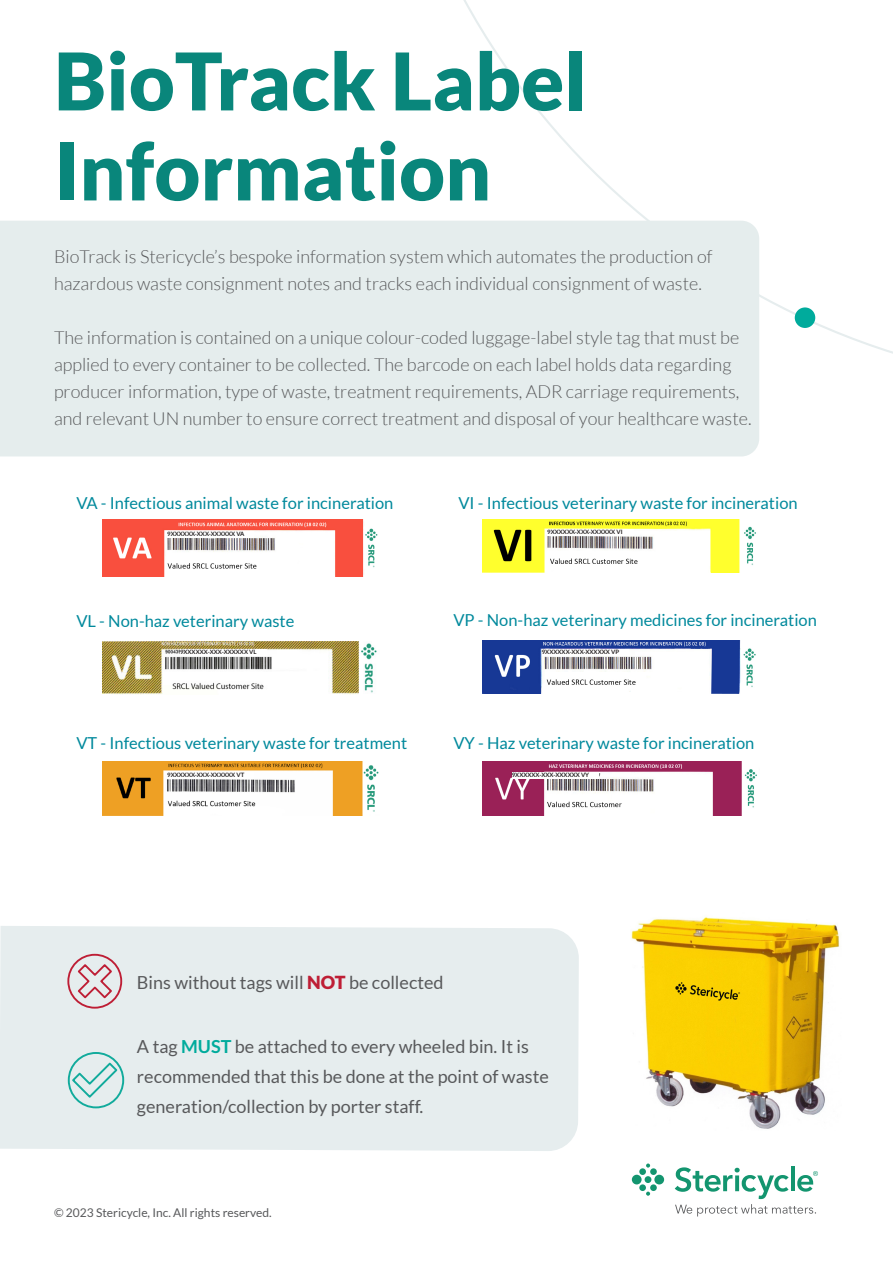
<style>
.page{position:relative;width:893px;height:1263px;background:#fff}
.page>*{position:absolute;margin:0;border:0;box-sizing:border-box;transform-origin:0 0}
.t1{font:900 79.5px "Lato";color:#09867b}
.t2{font:300 18px/27px "Lato";color:#58595b}
.Body_Text_20_26{font:18px/30px "Lato";color:#58595b}
.t3{font:16.5px "Lato";color:#00899c}
.Smallprint_8_11{font:12px "Lato";color:#57585a}
.t4{font:700 6px "Lato";color:#231f20}
.s1{font-weight:900;color:#be1e35}
.s2{font-weight:700;color:#00ab9c}
</style>
<div class="page">
<svg style="left:463px;top:0;width:430px;height:354px"></svg>
<div style="left:795px;top:307px;width:20px;height:21px;background:#00ab9c;border-radius:50%"></div>
<div style="left:0;top:221px;width:759px;height:235px;background:#e5eded"></div>
<img style="left:631px;top:917px;width:209px;height:212px">
<div style="left:0;top:926px;width:579px;height:225px;background:#e6edee"></div>
<svg style="left:76px;top:962px;width:38px;height:38px"></svg>
<div style="left:67px;top:954px;width:55px;height:55px;border:2px solid #be1e35;border-radius:50%"></div>
<hr style="left:791px;top:1166px;width:4px;height:25px;background:#13956f">
<div style="left:654px;top:1175px;width:10px;height:9px;background:#13956f;border-radius:50%"></div>
<div style="left:632px;top:1175px;width:10px;height:9px;background:#13956f;border-radius:50%"></div>
<div style="left:639px;top:1168px;width:7px;height:7px;background:#13956f;border-radius:50%"></div>
<div style="left:650px;top:1168px;width:7px;height:7px;background:#13956f;border-radius:50%"></div>
<div style="left:639px;top:1184px;width:7px;height:7px;background:#13956f;border-radius:50%"></div>
<div style="left:645px;top:1176px;width:6px;height:7px;background:#13956f;border-radius:50%"></div>
<svg style="left:646px;top:1163px;width:4px;height:4px"></svg>
<svg style="left:646px;top:1191px;width:4px;height:5px"></svg>
<div style="left:650px;top:1184px;width:7px;height:7px;background:#13956f;border-radius:50%"></div>
<svg style="left:675px;top:1167px;width:143px;height:49px"></svg>
<img style="left:102px;top:520px;width:276px;height:57px">
<img style="left:482px;top:520px;width:274px;height:52px">
<img style="left:102px;top:641px;width:275px;height:53px">
<img style="left:482px;top:640px;width:274px;height:53px">
<img style="left:102px;top:761px;width:277px;height:55px">
<img style="left:482px;top:761px;width:275px;height:54px">
<div style="left:512px;top:772px;width:86px;height:7px;background:#fff"></div>
<div style="left:542px;top:649px;width:86px;height:6px;background:#fff"></div>
<div style="left:547px;top:529px;width:87px;height:7px;background:#fff"></div>
<div style="left:167px;top:531px;width:87px;height:7px;background:#fff"></div>
<div style="left:180px;top:649px;width:87px;height:7px;background:#fff"></div>
<div style="left:167px;top:772px;width:87px;height:7px;background:#fff"></div>
<svg style="left:70px;top:1061px;width:49px;height:38px;background:#c3e2e0"></svg>
<div style="left:68px;top:1052px;width:56px;height:56px;border:2px solid #12ab9c;border-radius:50%"></div>
<p class="t1" style="left:54px;top:35px;width:534px">BioTrack Label</p>
<p class="t1" style="left:54px;top:125px;width:439px">Information</p>
<p class="t2" style="left:54px;top:243px;width:660px">BioTrack is Stericycle’s bespoke information system which automates the production of hazardous waste consignment notes and tracks each individual consignment of waste.</p>
<p class="t2" style="left:54px;top:324px;width:699px">The information is contained on a unique colour-coded luggage-label style tag that must be applied to every container to be collected. The barcode on each label holds data regarding producer information, type of waste, treatment requirements, ADR carriage requirements, and relevant UN number to ensure correct treatment and disposal of your healthcare waste.</p>
<p class="t3" style="left:76px;top:494px;width:319px">VA - Infectious animal waste for incineration</p>
<p class="t3" style="left:458px;top:494px;width:341px">VI - Infectious veterinary waste for incineration</p>
<p class="t4" style="left:167px;top:531px;width:79px">9XXXXXX-XXX-XXXXXX VA</p>
<p class="t4" style="left:547px;top:528px;width:77px">9XXXXXX-XXX-XXXXXX VI</p>
<p class="t3" style="left:76px;top:612px;width:220px">VL - Non-haz veterinary waste</p>
<p class="t3" style="left:453px;top:611px;width:365px">VP - Non-haz veterinary medicines for incineration</p>
<p class="t4" style="left:180px;top:648px;width:78px">9XXXXXX-XXX-XXXXXX VL</p>
<p class="t4" style="left:542px;top:648px;width:79px">9XXXXXX-XXX-XXXXXX VP</p>
<p class="t3" style="left:76px;top:734px;width:332px">VT - Infectious veterinary waste for treatment</p>
<p class="t3" style="left:453px;top:734px;width:303px">VY - Haz veterinary waste for incineration</p>
<p class="t4" style="left:167px;top:771px;width:79px">9XXXXXX-XXX-XXXXXX VT</p>
<p class="t4" style="left:512px;top:771px;width:79px">9XXXXXX-XXX-XXXXXX VY</p>
<p class="Body_Text_20_26" style="left:137px;top:967px;width:308px">Bins without tags will <span class="s1">NOT</span> be collected</p>
<p class="Body_Text_20_26" style="left:137px;top:1031px;width:413px">A tag <span class="s2">MUST</span> be attached to every wheeled bin. It is recommended that this be done at the point of waste generation/collection by porter staff.</p>
<p class="Smallprint_8_11" style="left:54px;top:1205px;width:219px">© 2023 Stericycle, Inc. All rights reserved.</p>
</div>
